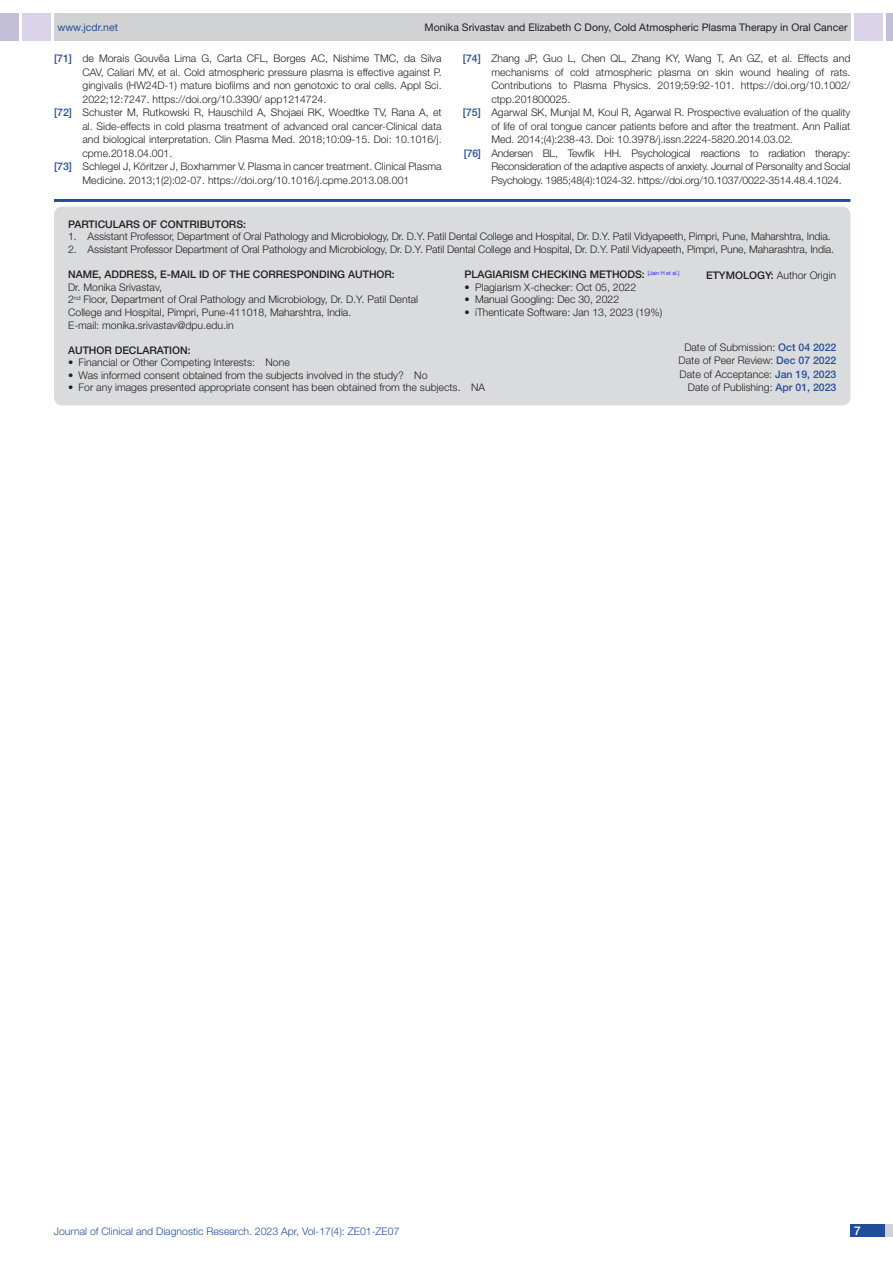
<style>
.page{position:relative;width:893px;height:1263px;background:#fff}
.page>*{position:absolute;margin:0;border:0;box-sizing:border-box;transform-origin:0 0}
.t1{font:500 12px "Helvetica Neue";color:#fff}
.Partic_Contri_Txt{font:300 10.5px/12.6px "Helvetica Neue";color:#231f20}
.Partic_Contri_Txt-2{font:300 10.5px "Helvetica Neue";letter-spacing:-.02em;color:#231f20}
.Partic_Contri_Head{font:500 10.5px "Helvetica Neue";color:#231f20}
.tb_txt{font:300 10.5px "Helvetica Neue";color:#231f20}
.t2{font:10.5px "Helvetica Neue";color:#231f20}
.t3{font:300 10.5px "Helvetica Neue";color:#244e9b}
.Partic_Contri_Head-2{font:300 10.5px "Helvetica Neue";color:#231f20}
.t4{font:10.5px "Helvetica Neue";color:#244e9b}
.Partic_Contri_Head-3{font:300 5.7px "Helvetica Neue";color:#00f}
.s1{font-weight:500;color:#244e9b}
.s2{font-weight:500;font-size:10.5px;color:#231f20}
.s3{font-weight:500}
</style>
<div class="page">
<div style="left:54px;top:13px;width:796px;height:28px;background:#d1d2d4"></div>
<div style="left:0;top:13px;width:19px;height:28px;background:#c2bed7"></div>
<div style="left:22px;top:13px;width:29px;height:28px;background:#d9d2e8"></div>
<div style="left:886px;top:13px;width:7px;height:28px;background:#c2bed7"></div>
<div style="left:854px;top:13px;width:29px;height:28px;background:#d9d2e8"></div>
<div style="left:850px;top:1224px;width:43px;height:13px;background:#d1d2d4"></div>
<div style="left:850px;top:1224px;width:35px;height:13px;background:#214c99"></div>
<hr style="left:54px;top:199px;width:796px;height:3px;background:#244e9b">
<div style="left:54px;top:207px;width:796px;height:198px;background:#dadbdc;border-radius:9px"></div>
<p class="t4" style="left:57px;top:21px;width:62px">www.jcdr.net</p>
<p class="t2" style="left:425px;top:21px;width:424px">Monika Srivastav and Elizabeth C Dony, Cold Atmospheric Plasma Therapy in Oral Cancer</p>
<p class="Partic_Contri_Txt" style="left:54px;top:52px;width:389px"><span class="s1">[71]</span> de Morais Gouvêa Lima G, Carta CFL, Borges AC, Nishime TMC, da Silva</p>
<p class="Partic_Contri_Txt" style="left:82px;top:66px;width:361px">CAV, Caliari MV, et al. Cold atmospheric pressure plasma is effective against P.</p>
<p class="Partic_Contri_Txt" style="left:82px;top:79px;width:361px">gingivalis (HW24D-1) mature biofilms and non genotoxic to oral cells. Appl Sci.</p>
<p class="Partic_Contri_Txt" style="left:82px;top:93px;width:245px">2022;12:7247. https://doi.org/10.3390/ app1214724.</p>
<p class="Partic_Contri_Txt" style="left:54px;top:106px;width:389px"><span class="s1">[72]</span> Schuster M, Rutkowski R, Hauschild A, Shojaei RK, Woedtke TV, Rana A, et</p>
<p class="Partic_Contri_Txt" style="left:82px;top:120px;width:361px">al. Side-effects in cold plasma treatment of advanced oral cancer-Clinical data</p>
<p class="Partic_Contri_Txt" style="left:82px;top:133px;width:361px">and biological interpretation. Clin Plasma Med. 2018;10:09-15. Doi: 10.1016/j.</p>
<p class="Partic_Contri_Txt" style="left:82px;top:147px;width:91px">cpme.2018.04.001.</p>
<p class="Partic_Contri_Txt" style="left:54px;top:160px;width:389px"><span class="s1">[73]</span> Schlegel J, Köritzer J, Boxhammer V. Plasma in cancer treatment. Clinical Plasma</p>
<p class="Partic_Contri_Txt" style="left:82px;top:174px;width:328px">Medicine. 2013;1(2):02-07. https://doi.org/10.1016/j.cpme.2013.08.001</p>
<p class="Partic_Contri_Txt" style="left:463px;top:52px;width:389px"><span class="s1">[74]</span> Zhang JP, Guo L, Chen QL, Zhang KY, Wang T, An GZ, et al. Effects and</p>
<p class="Partic_Contri_Txt" style="left:491px;top:66px;width:361px">mechanisms of cold atmospheric plasma on skin wound healing of rats.</p>
<p class="Partic_Contri_Txt" style="left:491px;top:79px;width:361px">Contributions to Plasma Physics. 2019;59:92-101. https://doi.org/10.1002/</p>
<p class="Partic_Contri_Txt" style="left:491px;top:93px;width:80px">ctpp.201800025.</p>
<p class="Partic_Contri_Txt" style="left:463px;top:106px;width:389px"><span class="s1">[75]</span> Agarwal SK, Munjal M, Koul R, Agarwal R. Prospective evaluation of the quality</p>
<p class="Partic_Contri_Txt" style="left:491px;top:120px;width:361px">of life of oral tongue cancer patients before and after the treatment. Ann Palliat</p>
<p class="Partic_Contri_Txt" style="left:491px;top:133px;width:303px">Med. 2014;(4):238-43. Doi: 10.3978/j.issn.2224-5820.2014.03.02.</p>
<p class="Partic_Contri_Txt-2" style="left:464px;top:147px;width:388px"><span class="s1">[76]</span> Andersen BL, Tewfik HH. Psychological reactions to radiation therapy:</p>
<p class="Partic_Contri_Txt-2" style="left:491px;top:160px;width:361px">Reconsideration of the adaptive aspects of anxiety. Journal of Personality and Social</p>
<p class="Partic_Contri_Txt-2" style="left:491px;top:174px;width:352px">Psychology. 1985;48(4):1024-32. https://doi.org/10.1037/0022-3514.48.4.1024.</p>
<p class="Partic_Contri_Head" style="left:68px;top:218px;width:13px">PARTI</p>
<p class="Partic_Contri_Head" style="left:98px;top:218px;width:23px">CULAR</p>
<p class="Partic_Contri_Head" style="left:133px;top:218px;width:42px">S OF CONTRIB</p>
<p class="Partic_Contri_Head" style="left:207px;top:218px;width:16px">UTOR</p>
<p class="Partic_Contri_Head" style="left:236px;top:218px;width:11px">S:</p>
<p class="Partic_Contri_Txt" style="left:68px;top:230px;width:764px">1. Assistant Professor, Department of Oral Pathology and Microbiology, Dr. D.Y. Patil Dental College and Hospital, Dr. D.Y. Patil Vidyapeeth, Pimpri, Pune, Maharshtra, India.</p>
<p class="Partic_Contri_Txt" style="left:68px;top:243px;width:767px">2. Assistant Professor Department of Oral Pathology and Microbiology, Dr. D.Y. Patil Dental College and Hospital, Dr. D.Y. Patil Vidyapeeth, Pimpri, Pune, Maharashtra, India.</p>
<p class="Partic_Contri_Head" style="left:465px;top:268px;width:34px">PLAGIARI</p>
<p class="Partic_Contri_Head" style="left:513px;top:268px;width:102px">SM CHECKING METHO</p>
<p class="Partic_Contri_Head-3" style="left:628px;top:269px;width:53px"><span class="s2">DS:</span> [Jain H et al.]</p>
<p class="tb_txt" style="left:465px;top:281px;width:173px">• Plagiarism X-checker: Oct 05, 2022</p>
<p class="tb_txt" style="left:465px;top:293px;width:156px">• Manual Googling: Dec 30, 2022</p>
<p class="tb_txt" style="left:465px;top:306px;width:199px">• iThenticate Software: Jan 13, 2023 (19%)</p>
<p class="Partic_Contri_Head" style="left:68px;top:268px;width:119px">NAME, ADDRESS, E-MAIL</p>
<p class="Partic_Contri_Head" style="left:199px;top:268px;width:70px">ID OF THE CORR</p>
<p class="Partic_Contri_Head" style="left:283px;top:268px;width:88px">ESPON DING AUTHOR</p>
<p class="Partic_Contri_Head" style="left:392px;top:268px;width:4px">:</p>
<p class="Partic_Contri_Head-2" style="left:706px;top:269px;width:132px"><span class="s3">ETYMOLOGY:</span> Author Origin</p>
<p class="Partic_Contri_Txt" style="left:68px;top:280px;width:95px">Dr. Monika Srivastav,</p>
<p class="Partic_Contri_Txt" style="left:68px;top:293px;width:352px">2<sup>nd</sup> Floor, Department of Oral Pathology and Microbiology, Dr. D.Y. Patil Dental<br>College and Hospital, Pimpri, Pune-411018, Maharshtra, India.</p>
<p class="Partic_Contri_Txt" style="left:68px;top:318px;width:167px">E-mail: monika.srivastav@dpu.edu.in</p>
<p class="Partic_Contri_Txt" style="left:684px;top:341px;width:154px">Date of Submission: <span class="s1">OCT 04 2022</span></p>
<p class="Partic_Contri_Txt" style="left:679px;top:354px;width:159px">Date of Peer Review: <span class="s1">DEC 07 2022</span></p>
<p class="Partic_Contri_Txt" style="left:680px;top:368px;width:158px">Date of Acceptance: <span class="s1">JAN 19, 2023</span></p>
<p class="Partic_Contri_Txt" style="left:688px;top:381px;width:150px">Date of Publishing: <span class="s1">APR 01, 2023</span></p>
<p class="Partic_Contri_Head" style="left:68px;top:344px;width:55px">AUTHOR DEC</p>
<p class="Partic_Contri_Head" style="left:137px;top:344px;width:56px">LARATION:</p>
<p class="Partic_Contri_Txt" style="left:68px;top:356px;width:223px">• Financial or Other Competing Interests: None</p>
<p class="Partic_Contri_Txt" style="left:68px;top:369px;width:361px">• Was informed consent obtained from the subjects involved in the study? No</p>
<p class="Partic_Contri_Txt" style="left:68px;top:381px;width:418px">• For any images presented appropriate consent has been obtained from the subjects. NA</p>
<p class="t3" style="left:54px;top:1225px;width:347px">Journal of Clinical and Diagnostic Research. 2023 Apr, Vol-17(4): ZE01-ZE07</p>
<p class="t1" style="left:854px;top:1223px;width:8px">7</p>
</div>
